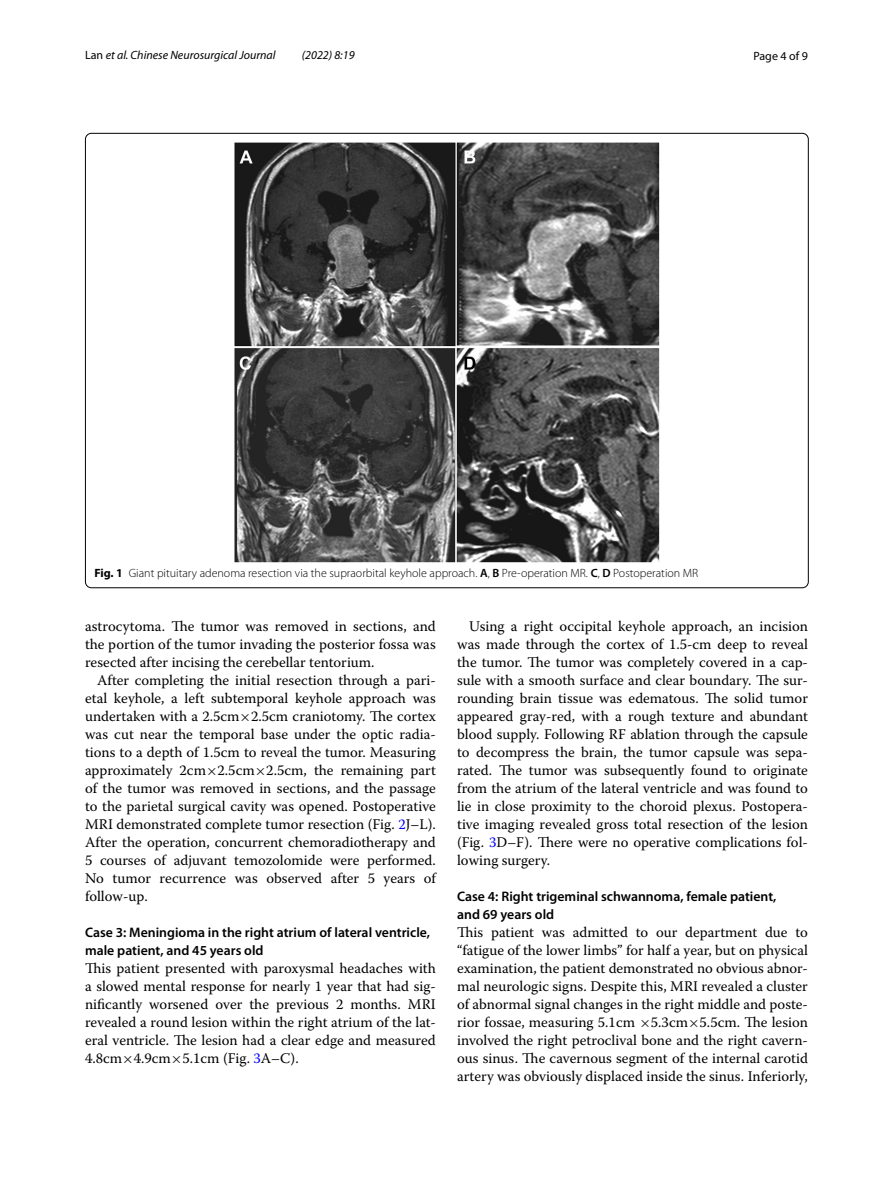
<style>
.page{position:relative;width:893px;height:1187px;background:#fff}
.page>*{position:absolute;margin:0;border:0;box-sizing:border-box;transform-origin:0 0}
.t1{font:14.7px/18px "Warnock Pro";color:#000;text-align:justify}
.t2{font:600 13.8px/18px "Myriad Pro";color:#000}
.t3{font:300 12px "Myriad Pro";color:#000}
.t4{font:italic 12px "Myriad Pro";color:#000}
.t5{font:12px "Myriad Pro";color:#000}
.s1{font-style:normal}
.s2{font-weight:700}
.s3{font-weight:600}
.s4{font-family:"MTSY"}
.s5{color:#00f}
</style>
<div class="page">
<img style="left:234px;top:142px;width:425px;height:420px">
<p class="t4" style="left:85px;top:48px;width:192px"><span class="s1">Lan</span> et al. Chinese Neurosurgical Journal</p>
<p class="t4" style="left:302px;top:48px;width:54px">(2022) 8:19</p>
<p class="t5" style="left:753px;top:48px;width:56px">Page 4 of 9</p>
<p class="t3" style="left:94px;top:567px;width:605px"><span class="s2">Fig. 1</span> Giant pituitary adenoma resection via the supraorbital keyhole approach. <span class="s3">A</span>, <span class="s3">B</span> Pre-operation MR. <span class="s3">C</span>, <span class="s3">D</span> Postoperation MR</p>
<p class="t1" style="left:85px;top:616px;width:352px">astrocytoma. The tumor was removed in sections, and the portion of the tumor invading the posterior fossa was resected after incising the cerebellar tentorium.</p>
<p class="t1" style="left:85px;top:670px;width:352px;text-indent:12px">After completing the initial resection through a pari&shy;etal keyhole, a left subtemporal keyhole approach was undertaken with a 2.5cm<span class="s4">×</span>2.5cm craniotomy. The cortex was cut near the temporal base under the optic radia&shy;tions to a depth of 1.5cm to reveal the tumor. Measuring approximately 2cm<span class="s4">×</span>2.5cm<span class="s4">×</span>2.5cm, the remaining part of the tumor was removed in sections, and the passage to the parietal surgical cavity was opened. Postoperative MRI demonstrated complete tumor resection (Fig. <span class="s5">2</span>J–L).<br>After the operation, concurrent chemoradiotherapy and 5 courses of adjuvant temozolomide were performed.<br>No tumor recurrence was observed after 5 years of follow-up.</p>
<p class="t2" style="left:85px;top:922px;width:346px">Case 3: Meningioma in the right atrium of lateral ventricle, male patient, and 45 years old</p>
<p class="t1" style="left:85px;top:958px;width:352px">This patient presented with paroxysmal headaches with a slowed mental response for nearly 1 year that had sig&shy;nificantly worsened over the previous 2 months. MRI revealed a round lesion within the right atrium of the lat&shy;eral ventricle. The lesion had a clear edge and measured 4.8cm<span class="s4">×</span>4.9cm<span class="s4">×</span>5.1cm (Fig. <span class="s5">3</span>A–C).</p>
<p class="t1" style="left:457px;top:616px;width:352px;text-indent:12px">Using a right occipital keyhole approach, an incision was made through the cortex of 1.5-cm deep to reveal the tumor. The tumor was completely covered in a cap&shy;sule with a smooth surface and clear boundary. The sur&shy;rounding brain tissue was edematous. The solid tumor appeared gray-red, with a rough texture and abundant blood supply. Following RF ablation through the capsule to decompress the brain, the tumor capsule was sepa&shy;rated. The tumor was subsequently found to originate from the atrium of the lateral ventricle and was found to lie in close proximity to the choroid plexus. Postopera&shy;tive imaging revealed gross total resection of the lesion (Fig. <span class="s5">3</span>D–F). There were no operative complications fol&shy;lowing surgery.</p>
<p class="t2" style="left:457px;top:886px;width:321px">Case 4: Right trigeminal schwannoma, female patient, and 69 years old</p>
<p class="t1" style="left:457px;top:922px;width:352px">This patient was admitted to our department due to “fatigue of the lower limbs” for half a year, but on physical examination, the patient demonstrated no obvious abnor&shy;mal neurologic signs. Despite this, MRI revealed a cluster of abnormal signal changes in the right middle and poste&shy;rior fossae, measuring 5.1cm <span class="s4">×</span>5.3cm<span class="s4">×</span>5.5cm. The lesion involved the right petroclival bone and the right cavern&shy;ous sinus. The cavernous segment of the internal carotid artery was obviously displaced inside the sinus. Inferiorly,</p>
</div>
